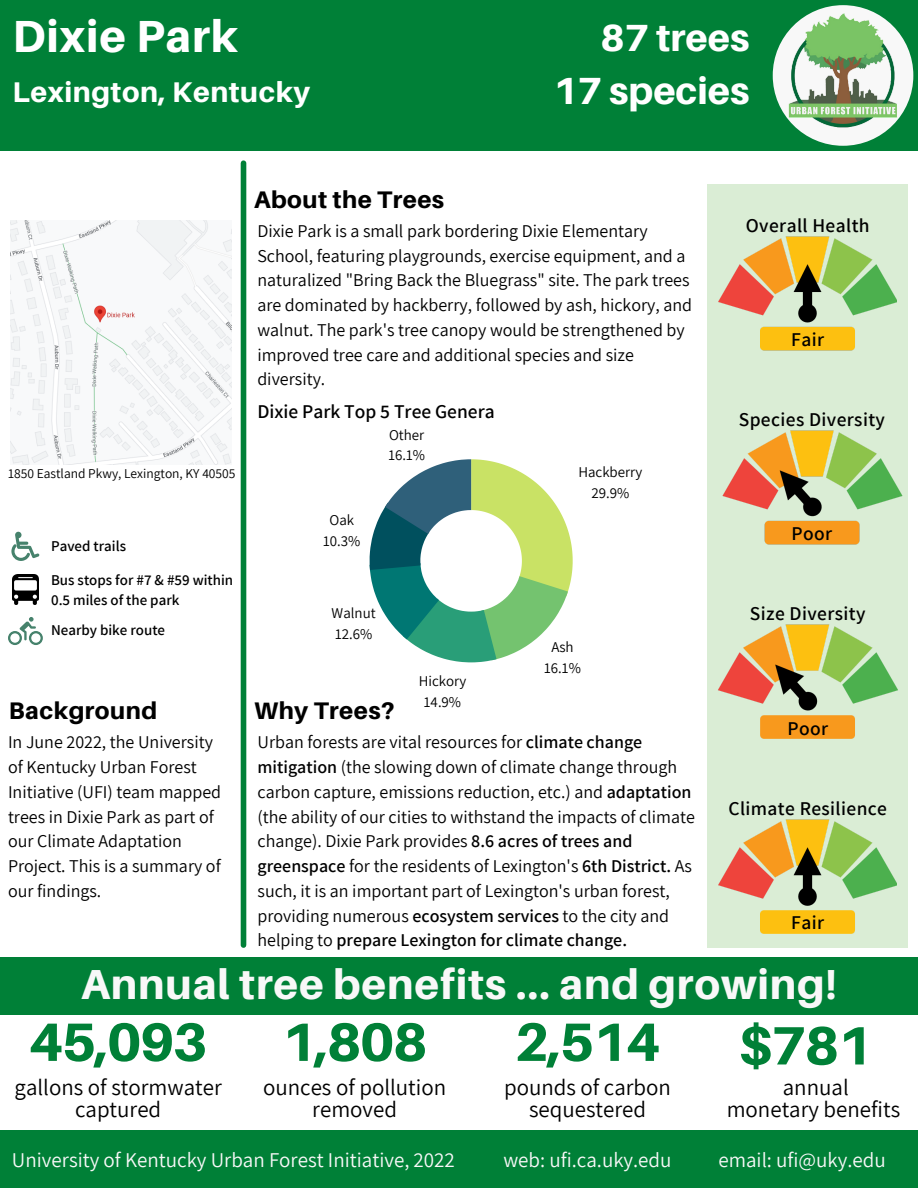
<style>
.page{position:relative;width:918px;height:1188px;background:#fff}
.page>*{position:absolute;margin:0;border:0;box-sizing:border-box;transform-origin:0 0}
.t1{font:800 54px "Aileron";letter-spacing:-.03em;color:#008037}
.t2{font:800 45px "Aileron";letter-spacing:.02em;color:#fff}
.t3{font:800 42px "Aileron";letter-spacing:.02em;color:#f8f8f8}
.t4{font:800 37.8px/52.8px "Aileron";color:#fff;text-align:right}
.t5{font:800 28.5px "Aileron";letter-spacing:.02em;color:#fff}
.t6{font:800 24px "Aileron";letter-spacing:.02em;color:#000}
.t7{font:22.95px/22.5px "Assistant";color:#000;text-align:center}
.t8{font:21px "Assistant";color:#f8f8f8}
.t9{font:600 19.5px "Assistant";letter-spacing:.02em;color:#000}
.t10{font:600 19.5px "Assistant";color:#000}
.t11{font:18px/24.8px "Assistant";color:#000}
.t12{font:600 15px/20.2px "Assistant";color:#000}
.t13{font:15px/20.9px "Assistant";color:#000;text-align:center}
.t14{font:13.5px "Assistant";color:#000}
.s1{font-weight:600}
</style>
<div class="page">
<div style="left:708px;top:184px;width:200px;height:764px;background:#daedd5"></div>
<div style="left:0;top:0;width:918px;height:151px;background:#008037"></div>
<div style="left:773px;top:5px;width:140px;height:141px;background:#f8f8f8;border-radius:50%"></div>
<img style="left:787px;top:14px;width:112px;height:113px">
<div style="left:241px;top:163px;width:5px;height:782px;background:#008037"></div>
<div style="left:0;top:1131px;width:918px;height:57px;background:#008037"></div>
<div style="left:0;top:958px;width:918px;height:57px;background:#008037"></div>
<img style="left:722px;top:430px;width:180px;height:115px">
<img style="left:718px;top:625px;width:180px;height:114px">
<img style="left:718px;top:236px;width:179px;height:115px">
<img style="left:718px;top:820px;width:179px;height:114px">
<svg style="left:370px;top:459px;width:203px;height:203px"></svg>
<img style="left:10px;top:221px;width:222px;height:244px">
<svg style="left:11px;top:532px;width:29px;height:29px"></svg>
<img style="left:12px;top:574px;width:26px;height:31px">
<svg style="left:8px;top:617px;width:35px;height:28px"></svg>
<h2 class="t2" style="left:12px;top:9px;width:227px">Dixie Park</h2>
<h3 class="t5" style="left:12px;top:75px;width:299px">Lexington, Kentucky</h3>
<h3 class="t6" style="left:254px;top:184px;width:192px">About the Trees</h3>
<h3 class="t4" style="left:554px;top:11px;width:197px">87 trees<br>17 species</h3>
<p class="t14" style="left:8px;top:464px;width:229px">1850 Eastland Pkwy, Lexington, KY 40505</p>
<p class="t12" style="left:51px;top:535px;width:76px">Paved trails</p>
<p class="t12" style="left:51px;top:569px;width:184px">Bus stops for #7 &amp; #59 within<br>0.5 miles of the park</p>
<p class="t12" style="left:51px;top:619px;width:116px">Nearby bike route</p>
<h3 class="t6" style="left:9px;top:696px;width:150px">Background</h3>
<p class="t11" style="left:8px;top:729px;width:215px">In June 2022, the University of Kentucky Urban Forest<br>Initiative (UFI) team mapped trees in Dixie Park as part of our Climate Adaptation<br>Project. This is a summary of our findings.</p>
<p class="t11" style="left:257px;top:218px;width:436px">Dixie Park is a small park bordering Dixie Elementary School, featuring playgrounds, exercise equipment, and a naturalized "Bring Back the Bluegrass" site. The park trees are dominated by hackberry, followed by ash, hickory, and walnut. The park's tree canopy would be strengthened by improved tree care and additional species and size diversity.</p>
<p class="t10" style="left:257px;top:398px;width:239px">Dixie Park Top 5 Tree Genera</p>
<p class="t13" style="left:323px;top:509px;width:39px">Oak<br>10.3%</p>
<p class="t13" style="left:388px;top:424px;width:38px;text-align:left">Other<br>16.1%</p>
<p class="t13" style="left:332px;top:602px;width:46px;text-align:left">Walnut<br>12.6%</p>
<h3 class="t6" style="left:254px;top:696px;width:142px">Why Trees?</h3>
<p class="t13" style="left:419px;top:670px;width:49px">Hickory<br>14.9%</p>
<p class="t13" style="left:578px;top:461px;width:65px">Hackberry<br>29.9%</p>
<p class="t13" style="left:544px;top:636px;width:38px">Ash<br>16.1%</p>
<p class="t11" style="left:258px;top:729px;width:439px">Urban forests are vital resources for <span class="s1">climate change mitigation</span> (the slowing down of climate change through carbon capture, emissions reduction, etc.) and <span class="s1">adaptation </span>(the ability of our cities to withstand the impacts of climate change). Dixie Park provides <span class="s1">8.6 acres of trees and greenspace</span> for the residents of Lexington's <span class="s1">6th District.</span> As such, it is an important part of Lexington's urban forest, providing numerous <span class="s1">ecosystem services</span> to the city and helping to <span class="s1">prepare Lexington for climate change.</span></p>
<p class="t9" style="left:746px;top:212px;width:125px">Overall Health</p>
<p class="t9" style="left:791px;top:326px;width:34px">Fair</p>
<p class="t9" style="left:739px;top:406px;width:148px">Species Diversity</p>
<p class="t9" style="left:792px;top:520px;width:42px">Poor</p>
<p class="t9" style="left:750px;top:600px;width:117px">Size Diversity</p>
<p class="t9" style="left:787px;top:715px;width:42px">Poor</p>
<p class="t9" style="left:728px;top:795px;width:160px">Climate Resilience</p>
<p class="t9" style="left:791px;top:909px;width:34px">Fair</p>
<h3 class="t3" style="left:81px;top:958px;width:757px">Annual tree benefits ... and growing!</h3>
<h1 class="t1" style="left:29px;top:1009px;width:181px">45,093</h1>
<h1 class="t1" style="left:282px;top:1009px;width:147px">1,808</h1>
<h1 class="t1" style="left:515px;top:1009px;width:147px">2,514</h1>
<p class="t7" style="left:15px;top:1075px;width:209px">gallons of stormwater captured</p>
<p class="t7" style="left:263px;top:1075px;width:185px">ounces of pollution removed</p>
<p class="t7" style="left:504px;top:1075px;width:168px">pounds of carbon sequestered</p>
<h1 class="t1" style="left:738px;top:1012px;width:135px">$781</h1>
<p class="t7" style="left:727px;top:1075px;width:175px">annual<br>monetary benefits</p>
<p class="t8" style="left:12px;top:1146px;width:445px">University of Kentucky Urban Forest Initiative, 2022</p>
<p class="t8" style="left:503px;top:1146px;width:170px">web: ufi.ca.uky.edu</p>
<p class="t8" style="left:718px;top:1146px;width:169px">email: ufi@uky.edu</p>
</div>
